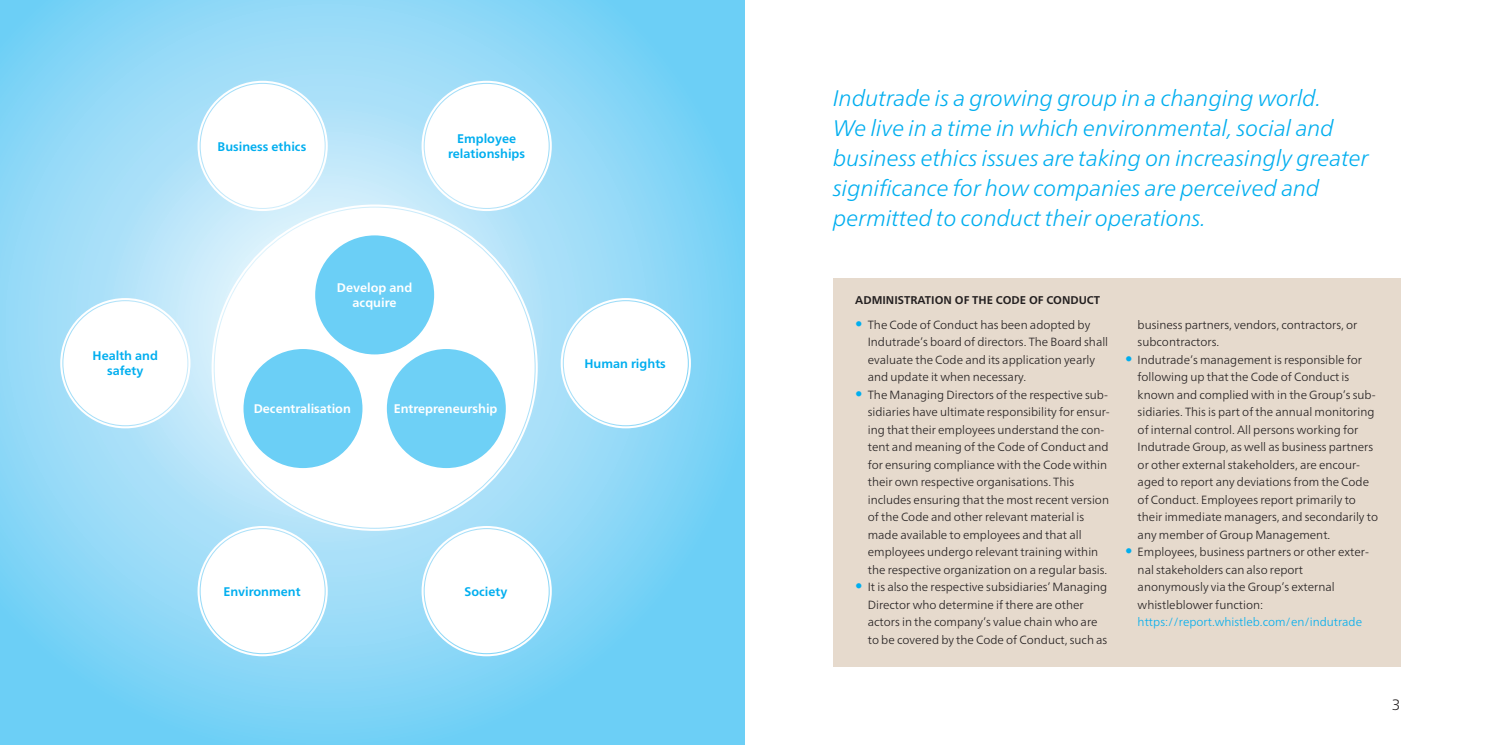
<style>
.page{position:relative;width:1489px;height:745px;background:#fff}
.page>*{position:absolute;margin:0;border:0;box-sizing:border-box;transform-origin:0 0}
.Rubrik_1{font:italic 300 22.5px/30px "Frutiger Neue LTW1 G";color:#00aeef}
.t1{font:300 15px "Frutiger Neue LTW1 G";color:#231f20}
.t2{font:700 12.5px/15px "Frutiger Neue LTW1 G";color:#00aeef;text-align:center}
.t3{font:700 12.5px/15px "Frutiger Neue LTW1 G";color:#fff;text-align:center}
.t4{font:300 11.88px/17.5px "Frutiger Neue LTW1 G";color:#231f20}
.Mellanrubrik{font:700 11.25px "Frutiger Neue LTW1 G";color:#231f20}
.s1{font-weight:700;font-size:15px;color:#00aeef}
.s2{color:#00aeef}
</style>
<div class="page">
<div style="left:833px;top:278px;width:567px;height:388px;background:#e6dacd"></div>
<svg style="left:0;top:0;width:744px;height:744px;background:#92d9f7"></svg>
<div style="left:201px;top:528px;width:123px;height:124px;background:#fff;border-radius:50%"></div>
<div style="left:202px;top:530px;width:121px;height:121px;border:2px solid #fff;border-radius:50%"></div>
<div style="left:424px;top:528px;width:124px;height:124px;background:#fff;border-radius:50%"></div>
<div style="left:426px;top:530px;width:121px;height:121px;border:2px solid #fff;border-radius:50%"></div>
<div style="left:201px;top:84px;width:123px;height:124px;background:#fff;border-radius:50%"></div>
<div style="left:202px;top:85px;width:121px;height:122px;border:2px solid #fff;border-radius:50%"></div>
<div style="left:215px;top:207px;width:319px;height:320px;background:#fff;border-radius:50%"></div>
<div style="left:313px;top:233px;width:123px;height:124px;background:#6bcff6;border-radius:50%"></div>
<div style="left:310px;top:230px;width:129px;height:129px;border:5px solid #fff;border-radius:50%"></div>
<div style="left:241px;top:346px;width:124px;height:124px;background:#6bcff6;border-radius:50%"></div>
<div style="left:238px;top:344px;width:129px;height:129px;border:5px solid #fff;border-radius:50%"></div>
<div style="left:384px;top:346px;width:124px;height:124px;background:#6ed0f6;border-radius:50%"></div>
<div style="left:382px;top:344px;width:129px;height:129px;border:5px solid #fff;border-radius:50%"></div>
<div style="left:424px;top:84px;width:124px;height:124px;background:#fff;border-radius:50%"></div>
<div style="left:426px;top:85px;width:121px;height:122px;border:2px solid #fff;border-radius:50%"></div>
<div style="left:63px;top:301px;width:124px;height:124px;background:#fff;border-radius:50%"></div>
<div style="left:64px;top:302px;width:122px;height:122px;border:2px solid #fff;border-radius:50%"></div>
<div style="left:564px;top:301px;width:123px;height:124px;background:#fff;border-radius:50%"></div>
<div style="left:565px;top:302px;width:121px;height:122px;border:2px solid #fff;border-radius:50%"></div>
<p class="t2" style="left:217px;top:139px;width:90px">Business ethics</p>
<p class="t2" style="left:448px;top:131px;width:78px">Employee relationships</p>
<p class="t3" style="left:337px;top:280px;width:77px">Develop and acquire</p>
<p class="t2" style="left:93px;top:348px;width:67px">Health and safety</p>
<p class="t2" style="left:584px;top:356px;width:83px">Human rights</p>
<p class="t3" style="left:254px;top:401px;width:99px">Decentralisation</p>
<p class="t3" style="left:394px;top:401px;width:105px">Entrepreneurship</p>
<p class="t2" style="left:223px;top:583px;width:79px">Environment</p>
<p class="t2" style="left:464px;top:583px;width:44px">Society</p>
<p class="Rubrik_1" style="left:833px;top:83px;width:537px">Indutrade is a growing group in a changing world.<br>We live in a time in which environmental, social and business ethics issues are taking on increasingly greater significance for how companies are perceived and permitted to conduct their operations.</p>
<p class="Mellanrubrik" style="left:855px;top:293px;width:246px">ADMINISTRATION OF THE CODE OF CONDUCT</p>
<p class="t4" style="left:867px;top:315px;width:242px;text-indent:-12px"><span class="s1">•</span> The Code of Conduct has been adopted by Indutrade’s board of directors. The Board shall evaluate the Code and its application yearly and update it when necessary.</p>
<p class="t4" style="left:867px;top:385px;width:243px;text-indent:-12px"><span class="s1">•</span> The Managing Directors of the respective sub&shy;sidiaries have ultimate responsibility for ensur&shy;ing that their employees understand the con&shy;tent and meaning of the Code of Conduct and for ensuring compliance with the Code within their own respective organisations. This includes ensuring that the most recent version of the Code and other relevant material is made available to employees and that all employees undergo relevant training within the respective organization on a regular basis.</p>
<p class="t4" style="left:867px;top:578px;width:241px;text-indent:-12px"><span class="s1">•</span> It is also the respective subsidiaries’ Managing Director who determine if there are other actors in the company’s value chain who are to be covered by the Code of Conduct, such as</p>
<p class="t4" style="left:1137px;top:315px;width:221px">business partners, vendors, contractors, or subcontractors.</p>
<p class="t4" style="left:1137px;top:350px;width:242px;text-indent:-12px"><span class="s1">•</span> Indutrade’s management is responsible for following up that the Code of Conduct is known and complied with in the Group’s sub&shy;sidiaries. This is part of the annual monitoring of internal control. All persons working for Indutrade Group, as well as business partners or other external stakeholders, are encour&shy;aged to report any deviations from the Code of Conduct. Employees report primarily to their immediate managers, and secondarily to any member of Group Management.</p>
<p class="t4" style="left:1137px;top:543px;width:233px;text-indent:-12px"><span class="s1">•</span> Employees, business partners or other exter&shy;nal stakeholders can also report anonymously via the Group’s external whistleblower function: <span class="s2">https://report.whistleb.com/en/indutrade</span></p>
<p class="t1" style="left:1391px;top:694px;width:10px">3</p>
</div>
